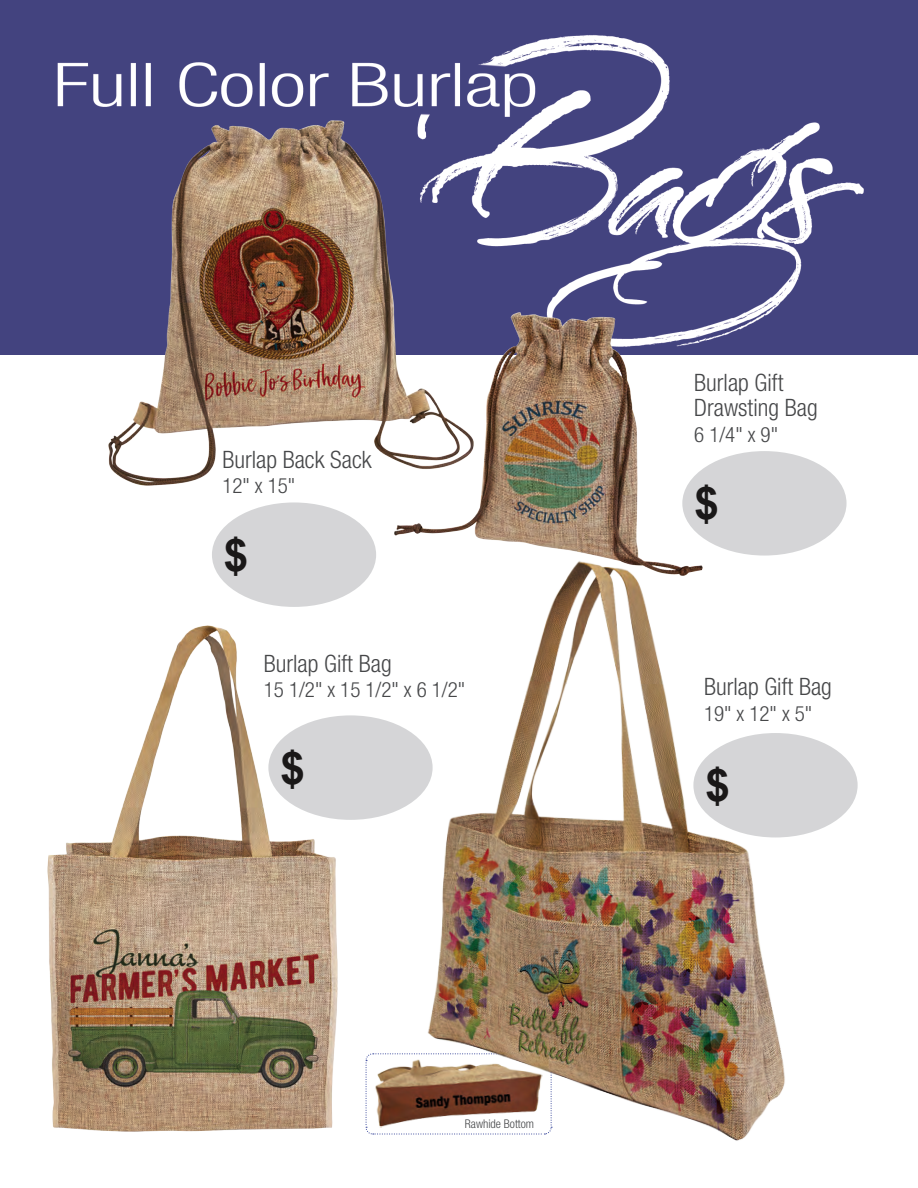
<style>
.page{position:relative;width:918px;height:1188px;background:#fff}
.page>*{position:absolute;margin:0;border:0;box-sizing:border-box;transform-origin:0 0}
.t1{font:700 45px "Arial";color:#1a1818}
.t2{font:300 condensed 24px "Helvetica Neue LT Std";color:#464749}
.t3{font:300 condensed 21px "Helvetica Neue LT Std";color:#464749}
.t4{font:300 condensed 12px "Helvetica Neue LT Std";color:#464749}
</style>
<div class="page">
<svg style="left:365px;top:1053px;width:59px;height:82px"></svg>
<img style="left:373px;top:1057px;width:51px;height:78px">
<img style="left:0;top:0;width:918px;height:354px">
<img style="left:107px;top:118px;width:368px;height:368px">
<img style="left:47px;top:625px;width:292px;height:507px">
<img style="left:392px;top:311px;width:312px;height:245px">
<div style="left:682px;top:451px;width:165px;height:105px;background:#d5d5d7;border-radius:50%"></div>
<div style="left:212px;top:502px;width:164px;height:105px;background:#d5d5d7;border-radius:50%"></div>
<div style="left:268px;top:715px;width:165px;height:105px;background:#d5d5d7;border-radius:50%"></div>
<div style="left:693px;top:733px;width:165px;height:104px;background:#d5d5d7;border-radius:50%"></div>
<img style="left:424px;top:556px;width:376px;height:585px">
<p class="t2" style="left:222px;top:445px;width:151px">Burlap Back Sack</p>
<p class="t3" style="left:222px;top:474px;width:74px">12" x 15"</p>
<p class="t1" style="left:224px;top:525px;width:27px">$</p>
<p class="t2" style="left:264px;top:649px;width:129px">Burlap Gift Bag</p>
<p class="t3" style="left:264px;top:678px;width:203px">15 1/2" x 15 1/2" x 6 1/2"</p>
<p class="t1" style="left:280px;top:738px;width:27px">$</p>
<p class="t4" style="left:465px;top:1117px;width:71px">Rawhide Bottom</p>
<p class="t2" style="left:694px;top:368px;width:91px">Burlap Gift</p>
<p class="t2" style="left:694px;top:394px;width:125px">Drawsting Bag</p>
<p class="t3" style="left:694px;top:422px;width:85px">6 1/4" x 9"</p>
<p class="t1" style="left:694px;top:474px;width:27px">$</p>
<p class="t2" style="left:704px;top:673px;width:129px">Burlap Gift Bag</p>
<p class="t3" style="left:704px;top:701px;width:110px">19" x 12" x 5"</p>
<p class="t1" style="left:705px;top:756px;width:27px">$</p>
</div>
